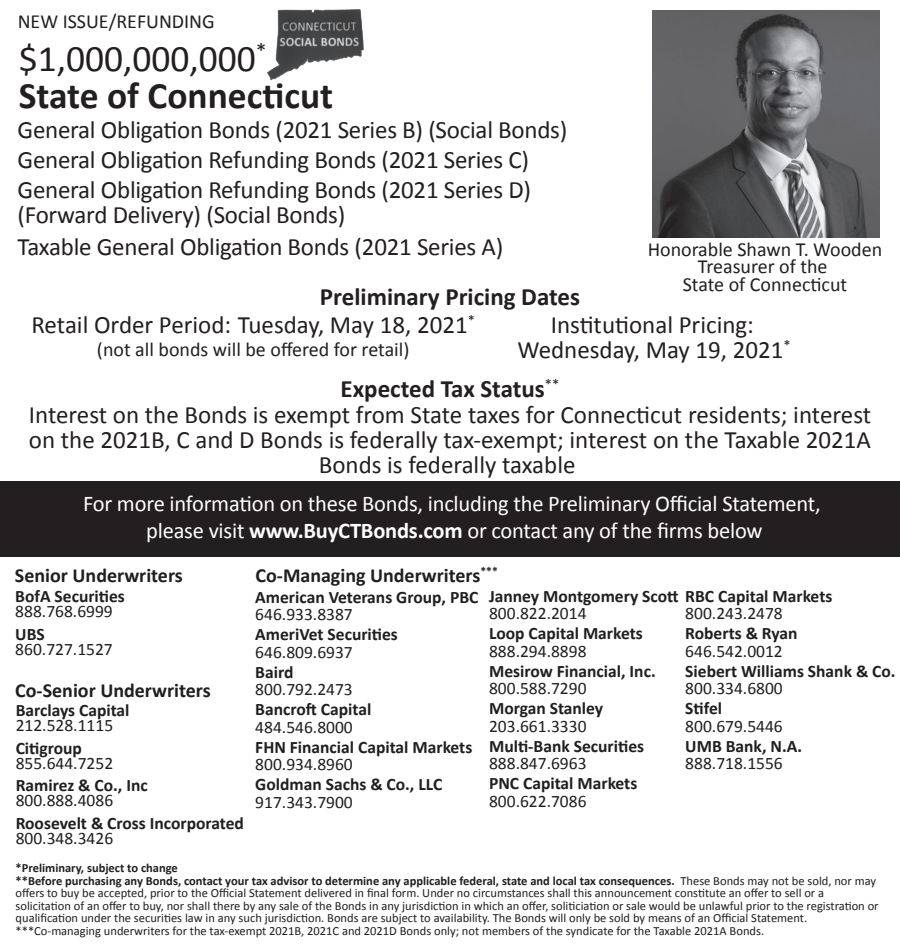
<style>
.page{position:relative;width:900px;height:945px;background:#fff}
.page>*{position:absolute;margin:0;border:0;box-sizing:border-box;transform-origin:0 0}
.t1{font:700 37.5px/37.5px "Calibri";color:#231f20}
.t2{font:25px/25px "Calibri";letter-spacing:-.01em;color:#231f20;text-align:center}
.t3{font:700 25px "Calibri";color:#231f20}
.t4{font:22.5px/27.5px "Calibri";letter-spacing:-.01em;color:#fff;text-align:center}
.t5{font:20px/17.5px "Calibri";color:#231f20;text-align:center}
.t6{font:700 20px "Calibri";color:#211e1e}
.t7{font:700 17.5px "Calibri";color:#211e1e}
.t8{font:17.5px "Calibri";color:#211e1e}
.t9{font:12.5px/12.5px "Calibri";color:#211e1e}
.s1{font-weight:400}
.s2{font-weight:700}
</style>
<div class="page">
<div style="left:0;top:481px;width:900px;height:76px;background:#231f20"></div>
<img style="left:653px;top:10px;width:227px;height:227px">
<img style="left:267px;top:9px;width:97px;height:72px">
<h3 class="t5" style="left:18px;top:12px;width:199px">NEW ISSUE/REFUNDING</h3>
<h1 class="t1" style="left:19px;top:40px;width:316px"><span class="s1">$1,000,000,000</span><sup>*<br></sup>State of Connecticut</h1>
<h2 class="t2" style="left:18px;top:115px;width:551px;line-height:30px;text-align:left">General Obligation Bonds (2021 Series B) (Social Bonds)<br>General Obligation Refunding Bonds (2021 Series C)<br>General Obligation Refunding Bonds (2021 Series D)</h2>
<h2 class="t2" style="left:18px;top:198px;width:487px;line-height:32.5px;text-align:left">(Forward Delivery) (Social Bonds)<br>Taxable General Obligation Bonds (2021 Series A)</h2>
<h2 class="t3" style="left:320px;top:281px;width:262px">Preliminary Pricing Dates</h2>
<h3 class="t5" style="left:648px;top:241px;width:236px">Honorable Shawn T. Wooden<br>Treasurer of the<br>State of Connecticut</h3>
<h2 class="t2" style="left:32px;top:312px;width:445px">Retail Order Period: Tuesday, May 18, 2021<sup>*</sup></h2>
<h3 class="t5" style="left:97px;top:340px;width:314px">(not all bonds will be offered for retail)</h3>
<h2 class="t2" style="left:517px;top:312px;width:275px">Institutional Pricing:<br>Wednesday, May 19, 2021<sup>*</sup></h2>
<h2 class="t3" style="left:341px;top:373px;width:220px">Expected Tax Status<sup>**</sup></h2>
<h2 class="t2" style="left:29px;top:402px;width:844px">Interest on the Bonds is exempt from State taxes for Connecticut residents; interest on the 2021B, C and D Bonds is federally tax-exempt; interest on the Taxable 2021A<br>Bonds is federally taxable</h2>
<h3 class="t4" style="left:83px;top:490px;width:739px">For more information on these Bonds, including the Preliminary Official Statement, please visit <span class="s2">www.BuyCTBonds.com</span> or contact any of the firms below</h3>
<h3 class="t6" style="left:15px;top:563px;width:169px">Senior Underwriters</h3>
<h3 class="t7" style="left:15px;top:585px;width:111px">BofA Securities</h3>
<h3 class="t8" style="left:15px;top:600px;width:99px">888.768.6999</h3>
<h3 class="t7" style="left:15px;top:623px;width:31px">UBS</h3>
<h3 class="t8" style="left:15px;top:638px;width:99px">860.727.1527</h3>
<h3 class="t6" style="left:15px;top:678px;width:197px">Co-Senior Underwriters</h3>
<h3 class="t7" style="left:16px;top:699px;width:115px">Barclays Capital</h3>
<h3 class="t8" style="left:16px;top:714px;width:99px">212.528.1115</h3>
<h3 class="t7" style="left:16px;top:737px;width:68px">Citigroup</h3>
<h3 class="t8" style="left:16px;top:752px;width:99px">855.644.7252</h3>
<h3 class="t7" style="left:16px;top:774px;width:134px">Ramirez &amp; Co., Inc</h3>
<h3 class="t8" style="left:16px;top:789px;width:99px">800.888.4086</h3>
<h3 class="t7" style="left:16px;top:812px;width:230px">Roosevelt &amp; Cross Incorporated</h3>
<h3 class="t8" style="left:16px;top:827px;width:99px">800.348.3426</h3>
<h3 class="t6" style="left:256px;top:562px;width:244px">Co-Managing Underwriters<sup>***</sup></h3>
<h3 class="t7" style="left:255px;top:586px;width:225px">American Veterans Group, PBC</h3>
<h3 class="t8" style="left:255px;top:603px;width:99px">646.933.8387</h3>
<h3 class="t7" style="left:255px;top:623px;width:144px">AmeriVet Securities</h3>
<h3 class="t8" style="left:255px;top:641px;width:99px">646.809.6937</h3>
<h3 class="t7" style="left:255px;top:661px;width:40px">Baird</h3>
<h3 class="t8" style="left:255px;top:678px;width:99px">800.792.2473</h3>
<h3 class="t7" style="left:255px;top:698px;width:118px">Bancroft Capital</h3>
<h3 class="t8" style="left:255px;top:716px;width:99px">484.546.8000</h3>
<h3 class="t7" style="left:255px;top:736px;width:219px">FHN Financial Capital Markets</h3>
<h3 class="t8" style="left:255px;top:753px;width:99px">800.934.8960</h3>
<h3 class="t7" style="left:255px;top:773px;width:188px">Goldman Sachs &amp; Co., LLC</h3>
<h3 class="t8" style="left:255px;top:791px;width:99px">917.343.7900</h3>
<h3 class="t7" style="left:489px;top:585px;width:345px">Janney Montgomery Scott RBC Capital Markets</h3>
<h3 class="t8" style="left:685px;top:603px;width:99px">800.243.2478</h3>
<h3 class="t7" style="left:685px;top:622px;width:114px">Roberts &amp; Ryan</h3>
<h3 class="t8" style="left:685px;top:640px;width:99px">646.542.0012</h3>
<h3 class="t7" style="left:685px;top:660px;width:212px">Siebert Williams Shank &amp; Co.</h3>
<h3 class="t8" style="left:685px;top:678px;width:99px">800.334.6800</h3>
<h3 class="t7" style="left:685px;top:697px;width:38px">Stifel</h3>
<h3 class="t8" style="left:685px;top:715px;width:99px">800.679.5446</h3>
<h3 class="t7" style="left:685px;top:735px;width:118px">UMB Bank, N.A.</h3>
<h3 class="t8" style="left:685px;top:753px;width:99px">888.718.1556</h3>
<h3 class="t8" style="left:489px;top:602px;width:99px">800.822.2014</h3>
<h3 class="t7" style="left:489px;top:622px;width:155px">Loop Capital Markets</h3>
<h3 class="t8" style="left:489px;top:640px;width:99px">888.294.8898</h3>
<h3 class="t7" style="left:489px;top:660px;width:168px">Mesirow Financial, Inc.</h3>
<h3 class="t8" style="left:489px;top:677px;width:99px">800.588.7290</h3>
<h3 class="t7" style="left:489px;top:697px;width:116px">Morgan Stanley</h3>
<h3 class="t8" style="left:489px;top:715px;width:99px">203.661.3330</h3>
<h3 class="t7" style="left:489px;top:735px;width:157px">Multi-Bank Securities</h3>
<h3 class="t8" style="left:489px;top:752px;width:99px">888.847.6963</h3>
<h3 class="t7" style="left:489px;top:772px;width:150px">PNC Capital Markets</h3>
<h3 class="t8" style="left:489px;top:790px;width:99px">800.622.7086</h3>
<p class="t9" style="left:16px;top:862px;width:865px"><span class="s2">*Preliminary, subject to change<br>**Before purchasing any Bonds, contact your tax advisor to determine any applicable federal, state and local tax consequences.</span> These Bonds may not be sold, nor may offers to buy be accepted, prior to the Official Statement delivered in final form. Under no circumstances shall this announcement constitute an offer to sell or a solicitation of an offer to buy, nor shall there by any sale of the Bonds in any jurisdiction in which an offer, soliticiation or sale would be unlawful prior to the registration or qualification under the securities law in any such jurisdiction. Bonds are subject to availability. The Bonds will only be sold by means of an Official Statement. ***Co-managing underwriters for the tax-exempt 2021B, 2021C and 2021D Bonds only; not members of the syndicate for the Taxable 2021A Bonds.</p>
</div>
